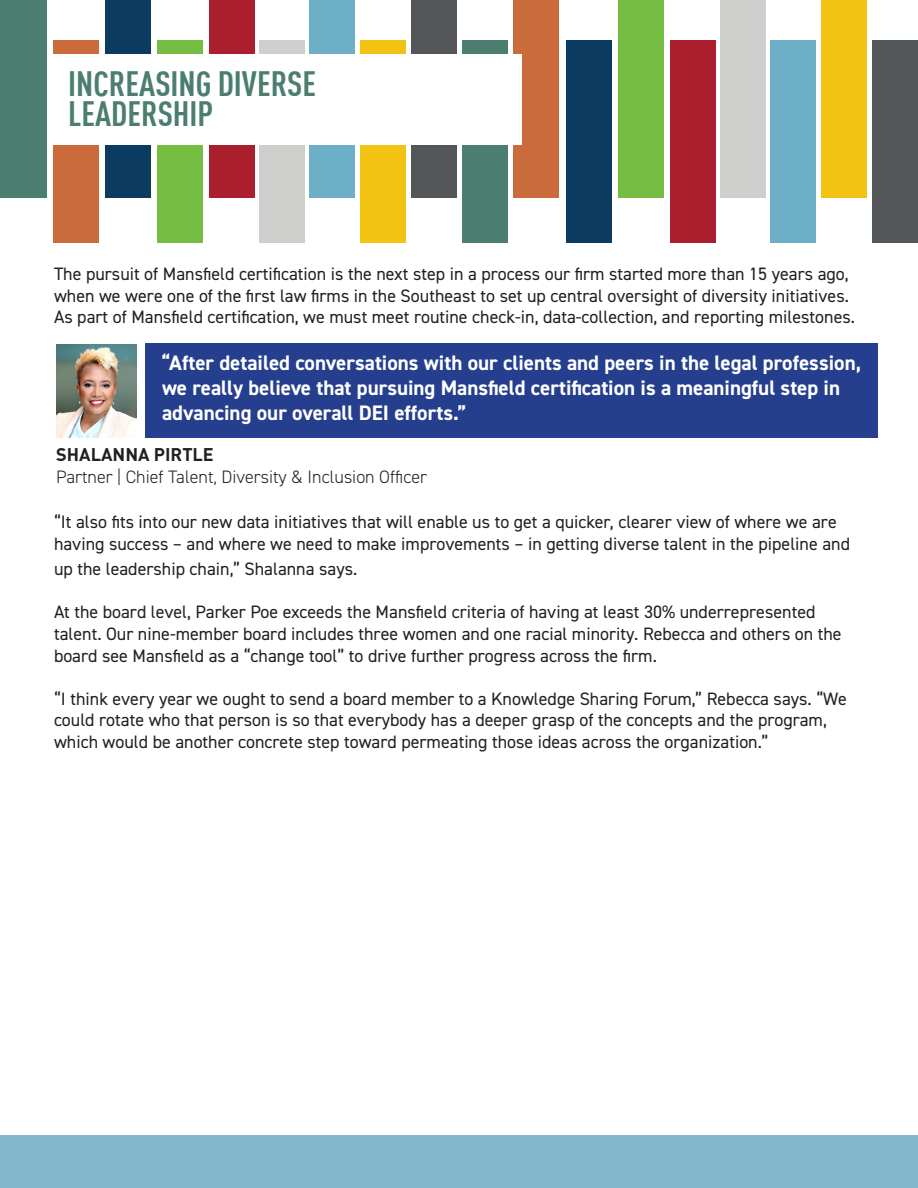
<style>
.page{position:relative;width:918px;height:1188px;background:#fff}
.page>*{position:absolute;margin:0;border:0;box-sizing:border-box;transform-origin:0 0}
.t1{font:700 condensed 34.5px "DIN Offc";color:#4b7d70}
.t2{font:700 21px/25.2px "DIN2014";color:#fff}
.t3{font:18px/21.6px "DIN2014";color:#231f20}
.t4{font:300 18px "DIN2014";color:#231f20}
.t5{font:700 18px "DIN";color:#231f20}
</style>
<div class="page">
<div style="left:145px;top:344px;width:733px;height:94px;background:#253f8e"></div>
<div style="left:0;top:0;width:46px;height:197px;background:#4b7d70"></div>
<div style="left:105px;top:0;width:46px;height:197px;background:#0c3b62"></div>
<div style="left:209px;top:0;width:46px;height:197px;background:#aa1e2d"></div>
<div style="left:309px;top:0;width:46px;height:197px;background:#6cafc6"></div>
<div style="left:157px;top:41px;width:46px;height:202px;background:#75bd43"></div>
<div style="left:259px;top:40px;width:46px;height:203px;background:#cececd"></div>
<div style="left:361px;top:40px;width:45px;height:203px;background:#f3c314"></div>
<div style="left:53px;top:40px;width:45px;height:203px;background:#ca6b3c"></div>
<div style="left:411px;top:0;width:46px;height:197px;background:#545759"></div>
<div style="left:462px;top:40px;width:45px;height:203px;background:#4b7d70"></div>
<div style="left:566px;top:40px;width:46px;height:203px;background:#0c3b62"></div>
<div style="left:670px;top:40px;width:46px;height:203px;background:#aa1e2d"></div>
<div style="left:770px;top:40px;width:46px;height:203px;background:#6cafc6"></div>
<div style="left:618px;top:0;width:46px;height:197px;background:#75bd43"></div>
<div style="left:720px;top:0;width:46px;height:197px;background:#cececd"></div>
<div style="left:821px;top:0;width:46px;height:197px;background:#f3c314"></div>
<div style="left:514px;top:0;width:45px;height:197px;background:#ca6b3c"></div>
<div style="left:872px;top:40px;width:46px;height:203px;background:#545759"></div>
<div style="left:49px;top:54px;width:473px;height:90px;background:#fff"></div>
<div style="left:0;top:1136px;width:918px;height:52px;background:#82b8c9"></div>
<img style="left:56px;top:345px;width:80px;height:93px">
<p class="t1" style="left:68px;top:63px;width:249px">INCREASING DIVERSE</p>
<p class="t1" style="left:68px;top:93px;width:147px">LEADERSHIP</p>
<p class="t3" style="left:54px;top:263px;width:803px">The pursuit of Mansfield certification is the next step in a process our firm started more than 15 years ago, when we were one of the first law firms in the Southeast to set up central oversight of diversity initiatives.<br>As part of Mansfield certification, we must meet routine check-in, data-collection, and reporting milestones.</p>
<p class="t2" style="left:162px;top:350px;width:701px">“After detailed conversations with our clients and peers in the legal profession, we really believe that pursuing Mansfield certification is a meaningful step in advancing our overall DEI efforts.”</p>
<p class="t5" style="left:56px;top:443px;width:159px">SHALANNA PIRTLE</p>
<p class="t4" style="left:56px;top:465px;width:372px">Partner | Chief Talent, Diversity &amp; Inclusion Officer</p>
<p class="t3" style="left:54px;top:511px;width:798px">“It also fits into our new data initiatives that will enable us to get a quicker, clearer view of where we are having success – and where we need to make improvements – in getting diverse talent in the pipeline and</p>
<p class="t3" style="left:54px;top:558px;width:305px">up the leadership chain,” Shalanna says.</p>
<p class="t3" style="left:54px;top:601px;width:789px">At the board level, Parker Poe exceeds the Mansfield criteria of having at least 30% underrepresented talent. Our nine-member board includes three women and one racial minority. Rebecca and others on the board see Mansfield as a “change tool” to drive further progress across the firm.</p>
<p class="t3" style="left:54px;top:688px;width:794px">“I think every year we ought to send a board member to a Knowledge Sharing Forum,” Rebecca says. “We could rotate who that person is so that everybody has a deeper grasp of the concepts and the program, which would be another concrete step toward permeating those ideas across the organization.”</p>
</div>
